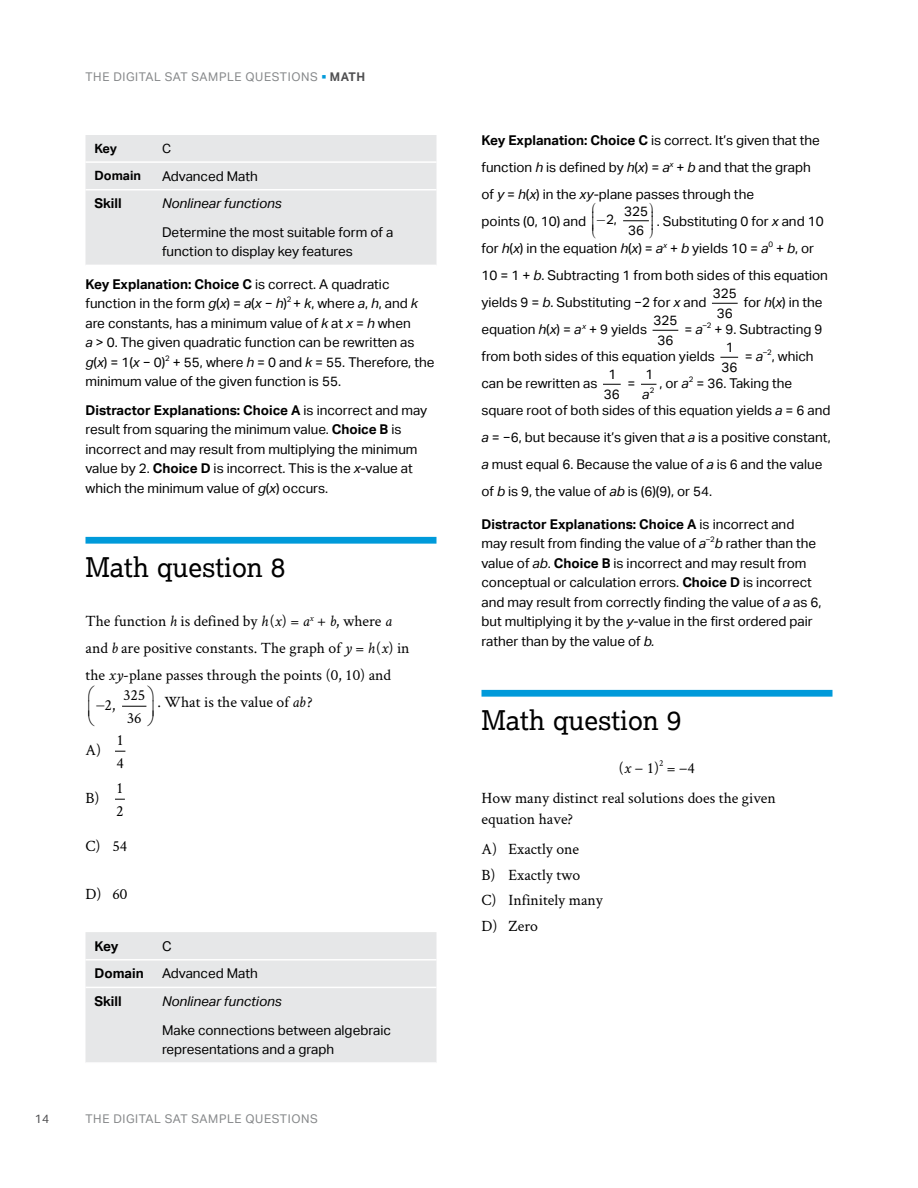
<style>
.page{position:relative;width:918px;height:1188px;background:#fff}
.page>*{position:absolute;margin:0;border:0;box-sizing:border-box;transform-origin:0 0}
.H2_Math{font:27px "Lexia";color:#000}
.Questions_18_pt_lead{font:15.75px/22.4px "Crimson Text";color:#000}
.Questions{font:15.75px/21px "Crimson Text";color:#000}
.Body____9_13____Akt{font:13.5px/19.5px "Aktiv Grotesk";color:#000}
.Body_18_pt_leading{font:13.5px/27px "Aktiv Grotesk";color:#000}
.Body____9_13____Akt-2{font:italic 13.5px "Aktiv Grotesk";color:#000}
.Body____9_13____Akt-3{font:700 13.5px "Aktiv Grotesk";color:#000}
.Table_Text_Left{font:700 12.75px "Aktiv Grotesk";color:#000}
.Table_Text_Left-2{font:12.75px "Aktiv Grotesk";color:#000}
.t1{font:12px "Aktiv Grotesk";letter-spacing:.05em;color:#86888a}
.t2{font:12px "Aktiv Grotesk";color:#4f4f51}
.t3{font:7.8px "Aktiv Grotesk";color:#000}
.s1{color:#009ada}
.s2{font-weight:700;color:#4f4f51}
.s3{font-weight:700}
.s4{font-style:italic}
</style>
<div class="page">
<div style="left:86px;top:537px;width:350px;height:7px;background:#009ada"></div>
<div style="left:86px;top:135px;width:350px;height:130px;background:#e6e7e8"></div>
<hr style="left:86px;top:161px;width:67px;height:2px;background:#fff">
<hr style="left:153px;top:161px;width:283px;height:2px;background:#fff">
<hr style="left:86px;top:189px;width:67px;height:1px;background:#fff">
<hr style="left:153px;top:189px;width:283px;height:1px;background:#fff">
<div style="left:86px;top:932px;width:350px;height:130px;background:#e6e7e8"></div>
<hr style="left:86px;top:959px;width:67px;height:2px;background:#fff">
<hr style="left:153px;top:959px;width:283px;height:2px;background:#fff">
<hr style="left:86px;top:987px;width:67px;height:1px;background:#fff">
<hr style="left:153px;top:987px;width:283px;height:1px;background:#fff">
<div style="left:482px;top:690px;width:350px;height:7px;background:#009ada"></div>
<svg style="left:712px;top:303px;width:25px;height:1px"></svg>
<svg style="left:653px;top:330px;width:25px;height:1px"></svg>
<svg style="left:721px;top:357px;width:17px;height:1px"></svg>
<svg style="left:604px;top:384px;width:16px;height:1px"></svg>
<svg style="left:642px;top:384px;width:14px;height:1px"></svg>
<svg style="left:123px;top:705px;width:24px;height:2px"></svg>
<svg style="left:624px;top:220px;width:25px;height:2px"></svg>
<p class="t1" style="left:86px;top:69px;width:281px">THE DIGITAL SAT SAMPLE QUESTIONS <span class="s1">■</span> <span class="s2">MATH</span></p>
<p class="Table_Text_Left" style="left:94px;top:141px;width:24px">Key</p>
<p class="Table_Text_Left-2" style="left:162px;top:141px;width:11px">C</p>
<p class="Table_Text_Left" style="left:94px;top:168px;width:48px">Domain</p>
<p class="Body____9_13____Akt" style="left:162px;top:166px;width:97px">Advanced Math</p>
<p class="Body____9_13____Akt-3" style="left:94px;top:196px;width:29px">Skill</p>
<p class="Body____9_13____Akt-2" style="left:162px;top:196px;width:121px">Nonlinear functions</p>
<p class="Body____9_13____Akt" style="left:162px;top:222px;width:233px">Determine the most suitable form of a function to display key features</p>
<p class="Body____9_13____Akt" style="left:86px;top:274px;width:350px"><span class="s3">Key Explanation: Choice C</span> is correct. A quadratic function in the form <span class="s4">g</span>(<span class="s4">x</span>) = <span class="s4">a</span>(<span class="s4">x</span> − ℎ)<sup>2</sup> + <span class="s4">k</span>, where <span class="s4">a</span>, <span class="s4">h</span>, and <span class="s4">k </span>are constants, has a minimum value of <span class="s4">k</span> at <span class="s4">x</span> = ℎ when<br><span class="s4">a</span> &gt; 0. The given quadratic function can be rewritten as <span class="s4">g</span>(<span class="s4">x</span>) = 1(<span class="s4">x</span> − 0)<sup>2</sup> + 55, where ℎ = 0 and <span class="s4">k</span> = 55. Therefore, the minimum value of the given function is 55.</p>
<p class="Body____9_13____Akt" style="left:86px;top:400px;width:343px"><span class="s3">Distractor Explanations: Choice A</span> is incorrect and may result from squaring the minimum value. <span class="s3">Choice B</span> is incorrect and may result from multiplying the minimum value by 2. <span class="s3">Choice D</span> is incorrect. This is the <span class="s4">x</span>-value at which the minimum value of <span class="s4">g</span>(<span class="s4">x</span>) occurs.</p>
<h2 class="H2_Math" style="left:86px;top:550px;width:201px">Math question 8</h2>
<p class="Questions_18_pt_lead" style="left:86px;top:607px;width:326px;line-height:27px">The function <span class="s4">ℎ</span> is defined by <span class="s4">ℎ</span> (<span class="s4">x</span>) = <span class="s4">a</span><sup>x</sup> + <span class="s4">b</span>, where <span class="s4">a </span>and <span class="s4">b</span> are positive constants. The graph of <span class="s4">y</span> = <span class="s4">ℎ</span> (<span class="s4">x</span>) in the <span class="s4">xy</span>-plane passes through the points (0, 10) and</p>
<p class="Questions_18_pt_lead" style="left:96px;top:693px;width:21px">−2,</p>
<p class="Questions_18_pt_lead" style="left:123px;top:683px;width:24px">325<br>36</p>
<p class="Questions_18_pt_lead" style="left:158px;top:690px;width:157px">. What is the value of <span class="s4">ab</span>?</p>
<p class="Questions_18_pt_lead" style="left:86px;top:738px;width:17px">A)</p>
<p class="Questions_18_pt_lead" style="left:117px;top:728px;width:9px">1<br>4</p>
<p class="Questions_18_pt_lead" style="left:86px;top:786px;width:16px">B)</p>
<p class="Questions_18_pt_lead" style="left:116px;top:776px;width:9px">1<br>2</p>
<p class="Questions_18_pt_lead" style="left:86px;top:834px;width:43px">C) 54</p>
<p class="Questions_18_pt_lead" style="left:86px;top:882px;width:43px">D) 60</p>
<p class="Body____9_13____Akt-3" style="left:94px;top:938px;width:25px">Key</p>
<p class="Body____9_13____Akt" style="left:162px;top:936px;width:11px">C</p>
<p class="Body____9_13____Akt-3" style="left:94px;top:966px;width:51px">Domain</p>
<p class="Body____9_13____Akt" style="left:162px;top:964px;width:97px">Advanced Math</p>
<p class="Body____9_13____Akt-3" style="left:94px;top:993px;width:29px">Skill</p>
<p class="Body____9_13____Akt-2" style="left:162px;top:993px;width:121px">Nonlinear functions</p>
<p class="Body____9_13____Akt" style="left:162px;top:1020px;width:230px">Make connections between algebraic representations and a graph</p>
<p class="t2" style="left:35px;top:1111px;width:16px">14</p>
<p class="t1" style="left:86px;top:1111px;width:234px">THE DIGITAL SAT SAMPLE QUESTIONS</p>
<p class="Body_18_pt_leading" style="left:482px;top:126px;width:340px"><span class="s3">Key Explanation: Choice C</span> is correct. It’s given that the function <span class="s4">h</span> is defined by ℎ(<span class="s4">x</span>) = <span class="s4">a</span><sup>x</sup> + <span class="s4">b</span> and that the graph of <span class="s4">y</span> = ℎ(<span class="s4">x</span>) in the <span class="s4">xy</span>-plane passes through the<br>points (0, 10) and</p>
<p class="Body____9_13____Akt" style="left:624px;top:201px;width:26px">325</p>
<p class="Body____9_13____Akt" style="left:606px;top:210px;width:12px">2,</p>
<p class="Body_18_pt_leading" style="left:482px;top:207px;width:348px;text-indent:175px">. Substituting 0 for <span class="s4">x</span> and 10 for ℎ(<span class="s4">x</span>) in the equation ℎ(<span class="s4">x</span>) = <span class="s4">a</span><sup>x</sup> + <span class="s4">b</span> yields 10 = <span class="s4">a</span><sup>0</sup> + <span class="s4">b</span>, or 10 = 1 + <span class="s4">b</span>. Subtracting 1 from both sides of this equation yields 9 = <span class="s4">b</span>. Substituting −2 for <span class="s4">x</span> and</p>
<p class="Body____9_13____Akt" style="left:628px;top:221px;width:18px">36</p>
<p class="Body____9_13____Akt" style="left:713px;top:283px;width:26px">325<br>36</p>
<p class="Body_18_pt_leading" style="left:744px;top:288px;width:80px">for ℎ(<span class="s4">x</span>) in the</p>
<p class="Body_18_pt_leading" style="left:482px;top:315px;width:167px">equation ℎ(<span class="s4">x</span>) = <span class="s4">a</span><sup>x</sup> + 9 yields</p>
<p class="Body____9_13____Akt" style="left:654px;top:310px;width:26px">325<br>36</p>
<p class="Body_18_pt_leading" style="left:481px;top:315px;width:342px;text-indent:203px">= <span class="s4">a</span><sup>–2</sup> + 9. Subtracting 9 from both sides of this equation yields</p>
<p class="Body____9_13____Akt" style="left:721px;top:337px;width:18px;text-align:center">1<br>36</p>
<p class="Body_18_pt_leading" style="left:745px;top:342px;width:70px">= <span class="s4">a</span><sup>–2</sup>, which</p>
<p class="Body_18_pt_leading" style="left:481px;top:369px;width:117px">can be rewritten as</p>
<p class="Body____9_13____Akt" style="left:604px;top:364px;width:18px;text-align:center">1<br>36</p>
<p class="Body_18_pt_leading" style="left:628px;top:369px;width:9px">=</p>
<p class="Body____9_13____Akt" style="left:642px;top:364px;width:13px;line-height:20.4px">1 <span class="s4">a</span></p>
<p class="Body_18_pt_leading" style="left:481px;top:369px;width:351px;text-indent:178px">, or <span class="s4">a</span><sup>2</sup> = 36. Taking the square root of both sides of this equation yields <span class="s4">a</span> = 6 and <span class="s4">a</span> = −6, but because it’s given that <span class="s4">a</span> is a positive constant, <span class="s4">a</span> must equal 6. Because the value of <span class="s4">a</span> is 6 and the value of <span class="s4">b</span> is 9, the value of <span class="s4">ab</span> is (6)(9), or 54.</p>
<p class="Body____9_13____Akt" style="left:481px;top:514px;width:342px"><span class="s3">Distractor Explanations: Choice A</span> is incorrect and may result from finding the value of <span class="s4">a</span><sup>–2</sup><span class="s4">b</span> rather than the value of <span class="s4">ab</span>. <span class="s3">Choice B</span> is incorrect and may result from conceptual or calculation errors. <span class="s3">Choice D</span> is incorrect and may result from correctly finding the value of <span class="s4">a</span> as 6, but multiplying it by the <span class="s4">y-</span>value in the first ordered pair rather than by the value of <span class="s4">b.</span></p>
<p class="t3" style="left:650px;top:386px;width:6px">2</p>
<h2 class="H2_Math" style="left:482px;top:703px;width:201px">Math question 9</h2>
<p class="Questions" style="left:619px;top:757px;width:78px">(<span class="s4">x</span> − 1)<sup>2</sup> = −4</p>
<p class="Questions" style="left:482px;top:787px;width:296px">How many distinct real solutions does the given equation have?</p>
<p class="Questions_18_pt_lead" style="left:482px;top:837px;width:99px">A) Exactly one</p>
<p class="Questions_18_pt_lead" style="left:482px;top:863px;width:100px">B) Exactly two</p>
<p class="Questions_18_pt_lead" style="left:482px;top:888px;width:123px">C) Infinitely many</p>
<p class="Questions_18_pt_lead" style="left:482px;top:914px;width:58px">D) Zero</p>
</div>
